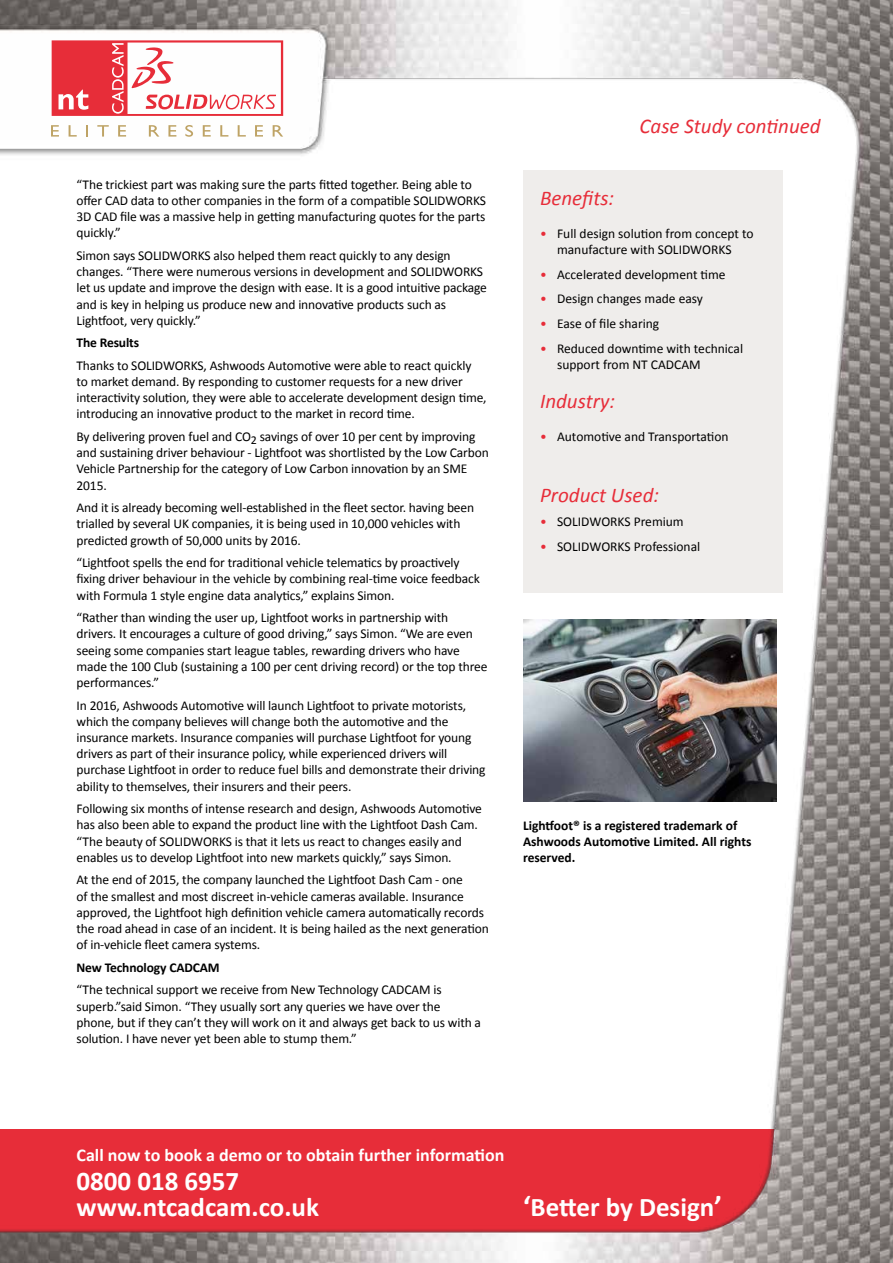
<style>
.page{position:relative;width:893px;height:1263px;background:#fff}
.page>*{position:absolute;margin:0;border:0;box-sizing:border-box;transform-origin:0 0}
.t1{font:700 27px/25.5px "Calibri";color:#fff}
.t2{font:italic 21px "Calibri";color:#e72d39}
.t3{font:700 18px "Calibri";color:#fff}
.t4{font:13.5px/16.2px "Calibri";letter-spacing:-.01em;color:#000}
.t5{font:700 13.5px/16.2px "Calibri";color:#000}
.s1{color:#e72d39}
.s2{font-size:29.25px}
</style>
<div class="page">
<img style="left:0;top:0;width:893px;height:1263px">
<svg style="left:52px;top:40px;width:231px;height:76px"></svg>
<svg style="left:51px;top:125px;width:8px;height:12px"></svg>
<svg style="left:69px;top:125px;width:8px;height:12px"></svg>
<svg style="left:86px;top:125px;width:2px;height:12px"></svg>
<svg style="left:97px;top:125px;width:12px;height:12px"></svg>
<svg style="left:118px;top:125px;width:8px;height:12px"></svg>
<svg style="left:149px;top:125px;width:10px;height:12px"></svg>
<svg style="left:168px;top:125px;width:8px;height:12px"></svg>
<svg style="left:185px;top:125px;width:8px;height:12px"></svg>
<svg style="left:203px;top:125px;width:8px;height:12px"></svg>
<svg style="left:220px;top:125px;width:8px;height:12px"></svg>
<svg style="left:238px;top:125px;width:8px;height:12px"></svg>
<svg style="left:255px;top:125px;width:8px;height:12px"></svg>
<svg style="left:273px;top:125px;width:10px;height:12px"></svg>
<img style="left:523px;top:619px;width:254px;height:183px">
<p class="t4" style="left:77px;top:176px;width:411px">“The trickiest part was making sure the parts fitted together. Being able to offer CAD data to other companies in the form of a compatible SOLIDWORKS 3D CAD file was a massive help in getting manufacturing quotes for the parts quickly.”</p>
<p class="t4" style="left:77px;top:247px;width:412px">Simon says SOLIDWORKS also helped them react quickly to any design changes. “There were numerous versions in development and SOLIDWORKS let us update and improve the design with ease. It is a good intuitive package and is key in helping us produce new and innovative products such as Lightfoot, very quickly.”</p>
<p class="t5" style="left:77px;top:335px;width:64px">The Results</p>
<p class="t4" style="left:77px;top:357px;width:412px">Thanks to SOLIDWORKS, Ashwoods Automotive were able to react quickly<br>to market demand. By responding to customer requests for a new driver interactivity solution, they were able to accelerate development design time, introducing an innovative product to the market in record time.</p>
<p class="t4" style="left:77px;top:428px;width:414px">By delivering proven fuel and CO<sub>2</sub> savings of over 10 per cent by improving and sustaining driver behaviour - Lightfoot was shortlisted by the Low Carbon Vehicle Partnership for the category of Low Carbon innovation by an SME 2015.</p>
<p class="t4" style="left:77px;top:500px;width:399px">And it is already becoming well-established in the fleet sector. having been trialled by several UK companies, it is being used in 10,000 vehicles with predicted growth of 50,000 units by 2016.</p>
<p class="t4" style="left:77px;top:555px;width:405px">“Lightfoot spells the end for traditional vehicle telematics by proactively fixing driver behaviour in the vehicle by combining real-time voice feedback with Formula 1 style engine data analytics,” explains Simon.</p>
<p class="t4" style="left:77px;top:610px;width:412px">“Rather than winding the user up, Lightfoot works in partnership with drivers. It encourages a culture of good driving,” says Simon. “We are even seeing some companies start league tables, rewarding drivers who have made the 100 Club (sustaining a 100 per cent driving record) or the top three performances.”</p>
<p class="t4" style="left:77px;top:697px;width:411px">In 2016, Ashwoods Automotive will launch Lightfoot to private motorists, which the company believes will change both the automotive and the insurance markets. Insurance companies will purchase Lightfoot for young drivers as part of their insurance policy, while experienced drivers will purchase Lightfoot in order to reduce fuel bills and demonstrate their driving ability to themselves, their insurers and their peers.</p>
<p class="t4" style="left:77px;top:801px;width:407px">Following six months of intense research and design, Ashwoods Automotive has also been able to expand the product line with the Lightfoot Dash Cam. “The beauty of SOLIDWORKS is that it lets us react to changes easily and enables us to develop Lightfoot into new markets quickly,” says Simon.</p>
<p class="t4" style="left:77px;top:872px;width:414px">At the end of 2015, the company launched the Lightfoot Dash Cam - one<br>of the smallest and most discreet in-vehicle cameras available. Insurance approved, the Lightfoot high definition vehicle camera automatically records the road ahead in case of an incident. It is being hailed as the next generation of in-vehicle fleet camera systems.</p>
<p class="t5" style="left:77px;top:959px;width:145px">New Technology CADCAM</p>
<p class="t4" style="left:77px;top:982px;width:406px">“The technical support we receive from New Technology CADCAM is superb.”said Simon. “They usually sort any queries we have over the phone, but if they can’t they will work on it and always get back to us with a solution. I have never yet been able to stump them.”</p>
<h2 class="t2" style="left:640px;top:111px;width:183px">Case Study continued</h2>
<h2 class="t2" style="left:540px;top:183px;width:76px">Benefits:</h2>
<p class="t4" style="left:540px;top:225px;width:215px;text-align:center"><span class="s1">•</span> Full design solution from concept to manufacture with SOLIDWORKS</p>
<p class="t4" style="left:540px;top:266px;width:187px"><span class="s1">•</span> Accelerated development time</p>
<p class="t4" style="left:540px;top:291px;width:165px"><span class="s1">•</span> Design changes made easy</p>
<p class="t4" style="left:540px;top:316px;width:121px"><span class="s1">•</span> Ease of file sharing</p>
<p class="t4" style="left:557px;top:340px;width:188px;text-indent:-17px"><span class="s1">•</span> Reduced downtime with technical support from NT CADCAM</p>
<h2 class="t2" style="left:540px;top:386px;width:76px">Industry:</h2>
<p class="t4" style="left:540px;top:428px;width:190px"><span class="s1">•</span> Automotive and Transportation</p>
<h2 class="t2" style="left:540px;top:480px;width:121px">Product Used:</h2>
<p class="t4" style="left:540px;top:514px;width:145px"><span class="s1">•</span> SOLIDWORKS Premium</p>
<p class="t4" style="left:540px;top:538px;width:162px"><span class="s1">•</span> SOLIDWORKS Professional</p>
<p class="t5" style="left:523px;top:817px;width:230px">Lightfoot® is a registered trademark of<br>Ashwoods Automotive Limited. All rights reserved.</p>
<h3 class="t3" style="left:77px;top:1143px;width:429px">Call now to book a demo or to obtain further information</h3>
<h1 class="t1" style="left:77px;top:1168px;width:244px">0800 018 6957 www.ntcadcam.co.uk</h1>
<h3 class="t3" style="left:85px;top:1144px;width:200px">obtain further information</h3>
<h1 class="t1" style="left:85px;top:1170px;width:244px">0800 018 6957 www.ntcadcam.co.uk</h1>
<h1 class="t1" style="left:523px;top:1194px;width:200px"><span class="s2">‘</span>Better by Design<span class="s2">’</span></h1>
</div>
